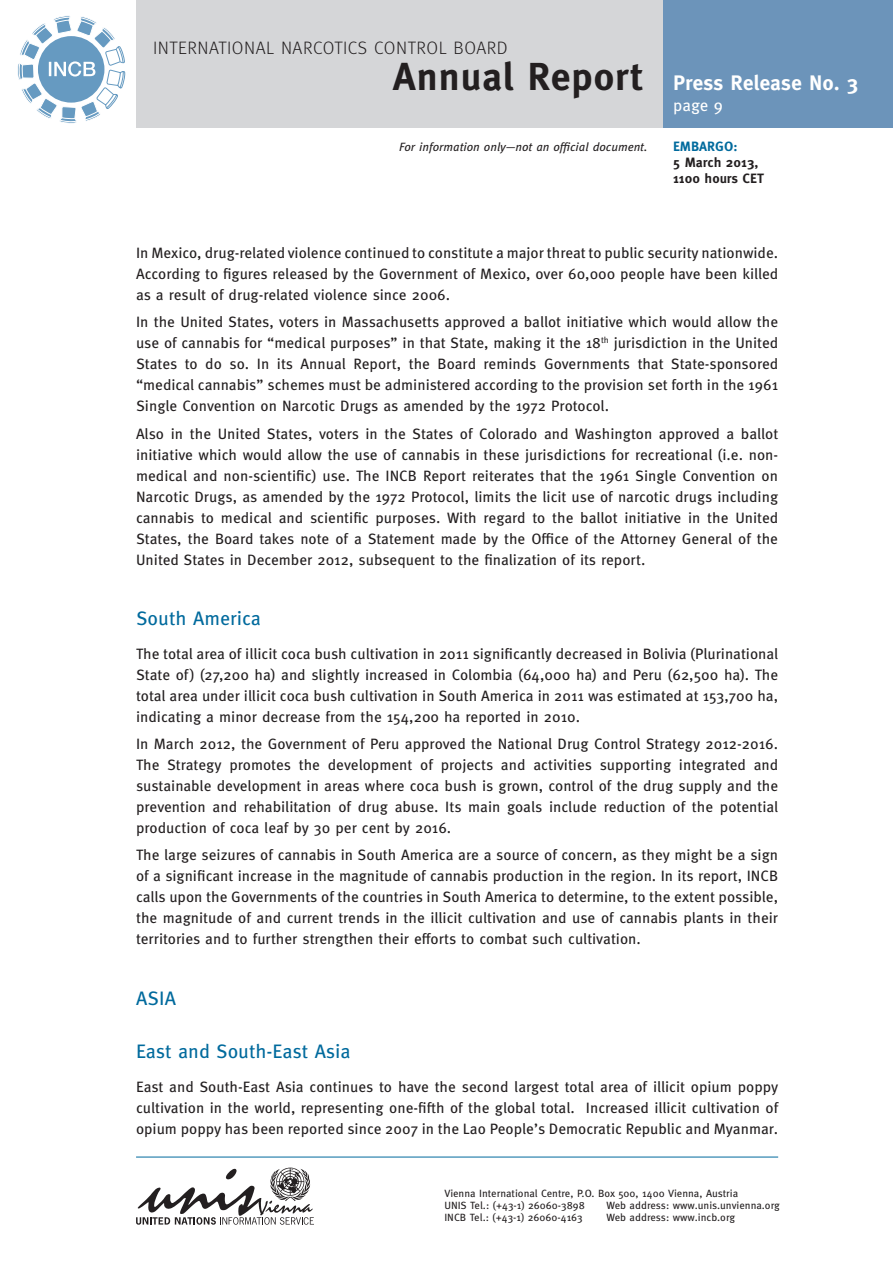
<style>
.page{position:relative;width:893px;height:1263px;background:#fff}
.page>*{position:absolute;margin:0;border:0;box-sizing:border-box;transform-origin:0 0}
.t1{font:700 39px "Meta OT";letter-spacing:.01em;color:#231f20}
.t2{font:700 21px "Meta OT";letter-spacing:-.005em;color:#fff}
.t3{font:19.5px "Meta OT";color:#006a9d}
.t4{font:300 18px "Meta OT";letter-spacing:.03em;color:#231f20}
.t5{font:16.5px "Meta OT";color:#fff}
.t6{font:15px/21px "Meta OT";color:#231f20;text-align:justify}
.t7{font:700 13.5px/16.2px "Meta OT";color:#231f20}
.t8{font:700 13.5px "Meta OT";color:#006a9d}
.t9{font:italic 12px "Meta OT";color:#231f20}
.t10{font:10.5px/12px "Meta OT";color:#231f20}
</style>
<div class="page">
<div style="left:136px;top:0;width:757px;height:128px;background:#d5d6d8"></div>
<div style="left:663px;top:0;width:230px;height:128px;background:#6c94ba"></div>
<svg style="left:18px;top:16px;width:107px;height:107px"></svg>
<hr style="left:136px;top:1157px;width:642px;height:1px;background:#006a9d">
<svg style="left:136px;top:1167px;width:178px;height:58px"></svg>
<hr style="left:0;top:0;width:1px;height:128px;background:#6c94ba">
<p class="t4" style="left:153px;top:37px;width:356px">INTERNATIONAL NARCOTICS CONTROL BOARD</p>
<h1 class="t1" style="left:393px;top:52px;width:252px">Annual Report</h1>
<h2 class="t2" style="left:673px;top:70px;width:187px">Press Release No. 3</h2>
<p class="t5" style="left:673px;top:95px;width:51px">page 9</p>
<p class="t9" style="left:399px;top:139px;width:250px">For information only—not an official document.</p>
<p class="t8" style="left:673px;top:137px;width:66px">EMBARGO:</p>
<p class="t7" style="left:673px;top:154px;width:92px">5 March 2013,<br>1100 hours CET</p>
<p class="t6" style="left:136px;top:242px;width:644px">In Mexico, drug-related violence continued to constitute a major threat to public security nationwide.<br>According to figures released by the Government of Mexico, over 60,000 people have been killed as a result of drug-related violence since 2006.</p>
<p class="t6" style="left:136px;top:312px;width:644px">In the United States, voters in Massachusetts approved a ballot initiative which would allow the use of cannabis for “medical purposes” in that State, making it the 18<sup>th</sup> jurisdiction in the United States to do so. In its Annual Report, the Board reminds Governments that State-sponsored “medical cannabis” schemes must be administered according to the provision set forth in the 1961<br>Single Convention on Narcotic Drugs as amended by the 1972 Protocol.</p>
<p class="t6" style="left:136px;top:423px;width:644px">Also in the United States, voters in the States of Colorado and Washington approved a ballot initiative which would allow the use of cannabis in these jurisdictions for recreational (i.e. non&shy;medical and non-scientific) use. The INCB Report reiterates that the 1961 Single Convention on Narcotic Drugs, as amended by the 1972 Protocol, limits the licit use of narcotic drugs including cannabis to medical and scientific purposes. With regard to the ballot initiative in the United States, the Board takes note of a Statement made by the Office of the Attorney General of the United States in December 2012, subsequent to the finalization of its report.</p>
<h3 class="t3" style="left:136px;top:606px;width:127px">South America</h3>
<p class="t6" style="left:136px;top:643px;width:644px">The total area of illicit coca bush cultivation in 2011 significantly decreased in Bolivia (Plurinational State of) (27,200 ha) and slightly increased in Colombia (64,000 ha) and Peru (62,500 ha). The total area under illicit coca bush cultivation in South America in 2011 was estimated at 153,700 ha, indicating a minor decrease from the 154,200 ha reported in 2010.</p>
<p class="t6" style="left:136px;top:733px;width:644px">In March 2012, the Government of Peru approved the National Drug Control Strategy 2012-2016.<br>The Strategy promotes the development of projects and activities supporting integrated and sustainable development in areas where coca bush is grown, control of the drug supply and the prevention and rehabilitation of drug abuse. Its main goals include reduction of the potential production of coca leaf by 30 per cent by 2016.</p>
<p class="t6" style="left:136px;top:845px;width:644px">The large seizures of cannabis in South America are a source of concern, as they might be a sign of a significant increase in the magnitude of cannabis production in the region. In its report, INCB calls upon the Governments of the countries in South America to determine, to the extent possible, the magnitude of and current trends in the illicit cultivation and use of cannabis plants in their territories and to further strengthen their efforts to combat such cultivation.</p>
<h3 class="t3" style="left:136px;top:986px;width:22px">Asia</h3>
<h3 class="t3" style="left:136px;top:1040px;width:216px">East and South-East Asia</h3>
<p class="t6" style="left:136px;top:1076px;width:644px">East and South-East Asia continues to have the second largest total area of illicit opium poppy cultivation in the world, representing one-fifth of the global total. Increased illicit cultivation of opium poppy has been reported since 2007 in the Lao People’s Democratic Republic and Myanmar.</p>
<p class="t10" style="left:444px;top:1188px;width:295px">Vienna International Centre, P.O. Box 500, 1400 Vienna, Austria<br>UNIS Tel.: (+43-1) 26060-3898</p>
<p class="t10" style="left:606px;top:1200px;width:175px">Web address: www.unis.unvienna.org</p>
<p class="t10" style="left:444px;top:1212px;width:140px">INCB Tel.: (+43-1) 26060-4163</p>
<p class="t10" style="left:606px;top:1212px;width:130px">Web address: www.incb.org</p>
</div>
